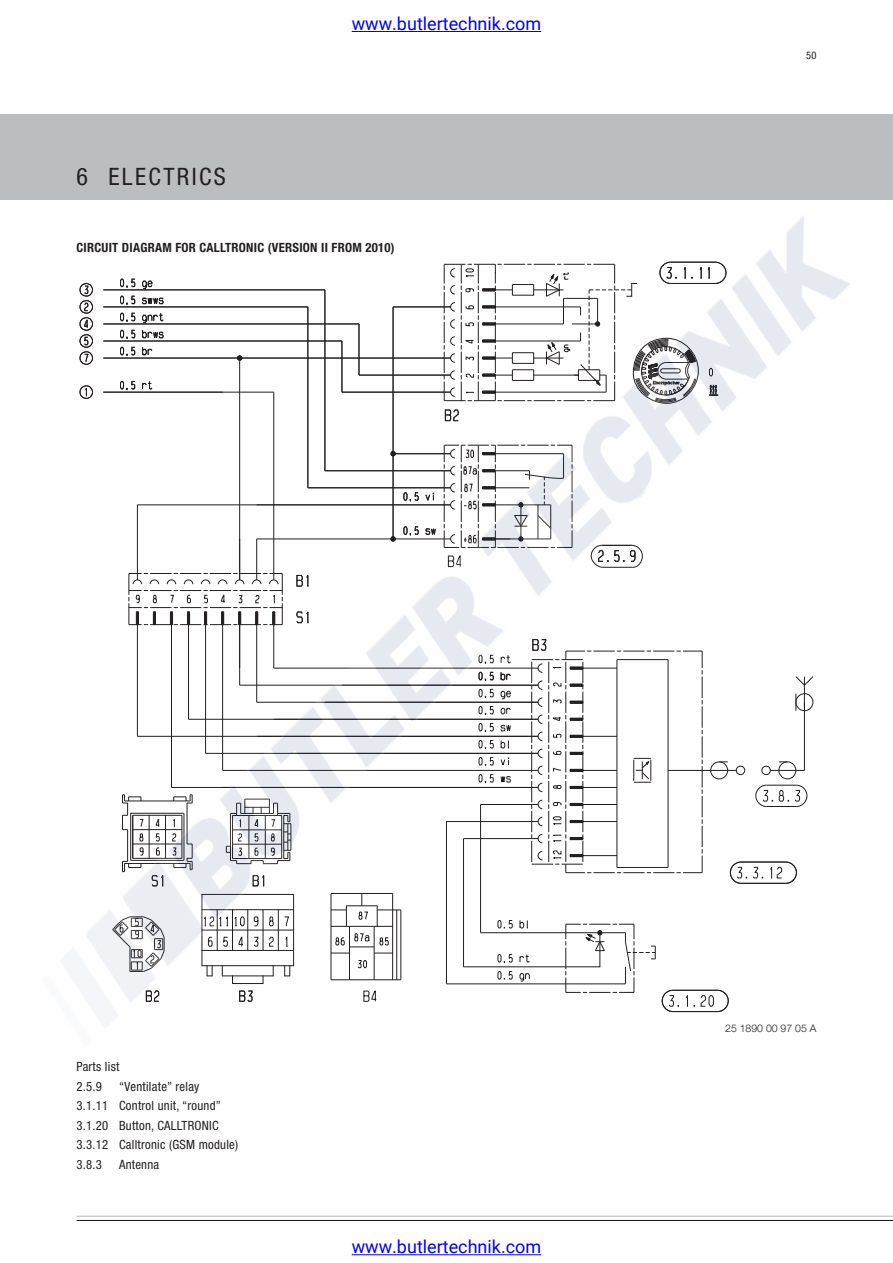
<style>
.page{position:relative;width:893px;height:1263px;background:#fff}
.page>*{position:absolute;margin:0;border:0;box-sizing:border-box;transform-origin:0 0}
.t1{font:condensed 24px "Helvetica Neue";color:#231f20}
.t2{font:18px "Roboto";color:#00f}
.t3{font:condensed 12.75px/19.5px "Helvetica Neue";letter-spacing:.02em;color:#231f20}
.t4{font:700 condensed 12.75px "Helvetica Neue";letter-spacing:.02em;color:#231f20}
.t5{font:300 10.5px "Helvetica Neue";color:#231f20}
.t6{font:condensed 10.5px "Helvetica Neue";color:#231f20}
</style>
<div class="page">
<div style="left:0;top:115px;width:893px;height:85px;background:#bcbdc0"></div>
<hr style="left:77px;top:1216px;width:816px;height:1px;background:#bcbdc0">
<hr style="left:77px;top:1220px;width:816px;height:1px;background:#231f20">
<img style="left:65px;top:216px;width:785px;height:811px">
<hr style="left:352px;top:31px;width:189px;height:1px;background:#00f">
<hr style="left:352px;top:1254px;width:189px;height:1px;background:#00f">
<h1 class="t1" style="left:77px;top:162px;width:87px">6 Electr</h1>
<h1 class="t1" style="left:192px;top:162px;width:36px">ics</h1>
<h2 class="t2" style="left:352px;top:11px;width:191px">www.butlertechnik.com</h2>
<p class="t4" style="left:77px;top:240px;width:320px">CIRCUIT DIAGRAM FOR CALLTRONIC (VERSION II FROM 2010)</p>
<p class="t6" style="left:806px;top:50px;width:12px">50</p>
<p class="t3" style="left:77px;top:1057px;width:44px">Parts list<br>2.5.9</p>
<p class="t3" style="left:77px;top:1076px;width:163px;text-indent:43px">“Ventilate” relay<br>3.1.11 Control unit, “round”<br>3.1.20 Button, CALLTRONIC<br>3.3.12 Calltronic (GSM module)<br>3.8.3</p>
<p class="t3" style="left:119px;top:1154px;width:42px">Antenna</p>
<h2 class="t2" style="left:352px;top:1234px;width:191px">www.butlertechnik.com</h2>
<p class="t5" style="left:725px;top:1022px;width:93px">25 1890 00 97 05 A</p>
</div>
